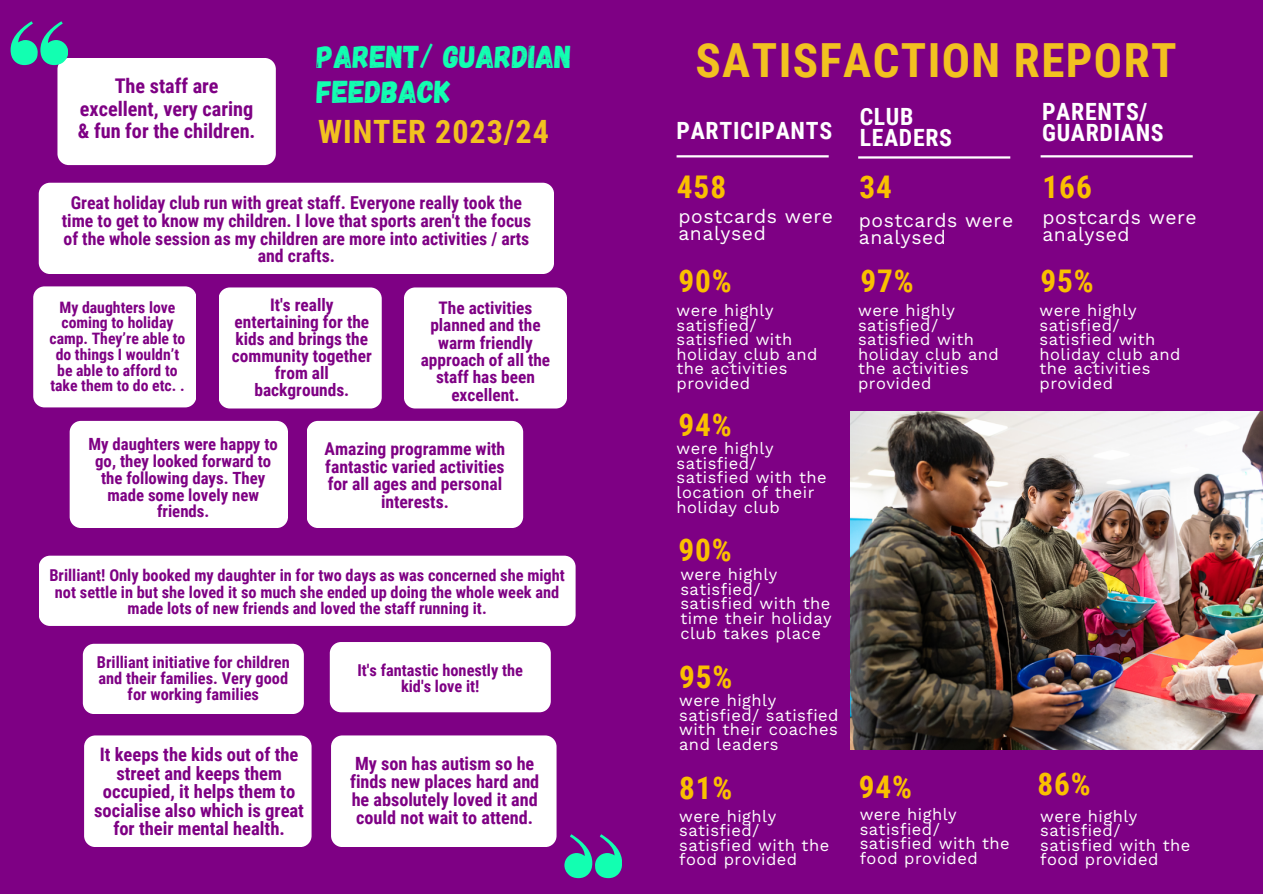
<style>
.page{position:relative;width:1263px;height:894px;background:#fff}
.page>*{position:absolute;margin:0;border:0;box-sizing:border-box;transform-origin:0 0}
.t1{font:700 47.1px "Roboto Condensed";letter-spacing:.03em;color:#f2c120}
.t2{font:700 32.1px "Roboto Condensed";letter-spacing:.03em;color:#f2c120}
.t3{font:31.5px/34.7px "Gagalin";color:#12ffb1}
.t4{font:700 31.35px "Roboto Condensed";color:#fac000}
.t5{font:700 31.2px "Roboto Condensed";letter-spacing:.03em;color:#fac000}
.t6{font:700 23.7px/21.6px "Roboto Condensed";letter-spacing:.03em;color:#fff}
.t7{font:700 20.25px/22.5px "Roboto Condensed";color:#7e0084;text-align:center}
.t8{font:19.35px/16.8px "Work Sans";letter-spacing:.03em;color:#fff}
.t9{font:700 18.6px/18.3px "Roboto Condensed";color:#7e0084;text-align:center}
.t10{font:700 18.15px/18px "Roboto Condensed";color:#7e0084;text-align:center}
.t11{font:700 17.85px/17.7px "Roboto Condensed";color:#7e0084;text-align:center}
.t12{font:700 17.7px/17.5px "Roboto Condensed";color:#7e0084;text-align:center}
.t13{font:700 17.4px/17.1px "Roboto Condensed";color:#7e0084;text-align:center}
.t14{font:700 17.25px/17.2px "Roboto Condensed";color:#7e0084;text-align:center}
.t15{font:700 16.8px/16.8px "Roboto Condensed";color:#7e0084;text-align:center}
.t16{font:16.5px/14.7px "Work Sans";letter-spacing:.03em;color:#fff}
.t17{font:700 16.35px/16.2px "Roboto Condensed";color:#7e0084;text-align:center}
.t18{font:700 15.75px/15.8px "Roboto Condensed";color:#7e0084;text-align:center}
</style>
<div class="page">
<div style="left:0;top:0;width:1263px;height:893px;background:#7e0084"></div>
<hr style="left:677px;top:155px;width:152px;height:2px;background:#fff">
<hr style="left:858px;top:156px;width:152px;height:2px;background:#fff">
<hr style="left:1041px;top:155px;width:152px;height:2px;background:#fff">
<div style="left:57px;top:58px;width:219px;height:107px;background:#fff;border-radius:11px"></div>
<div style="left:307px;top:421px;width:216px;height:107px;background:#fff;border-radius:11px"></div>
<div style="left:39px;top:183px;width:515px;height:91px;background:#fff;border-radius:11px"></div>
<div style="left:70px;top:421px;width:218px;height:107px;background:#fff;border-radius:11px"></div>
<div style="left:404px;top:287px;width:163px;height:121px;background:#fff;border-radius:11px"></div>
<div style="left:219px;top:287px;width:163px;height:121px;background:#fff;border-radius:11px"></div>
<div style="left:33px;top:286px;width:163px;height:121px;background:#fff;border-radius:11px"></div>
<svg style="left:11px;top:21px;width:57px;height:44px"></svg>
<div style="left:331px;top:735px;width:226px;height:111px;background:#fff;border-radius:11px"></div>
<svg style="left:565px;top:834px;width:57px;height:43px"></svg>
<div style="left:39px;top:555px;width:537px;height:70px;background:#fff;border-radius:11px"></div>
<div style="left:84px;top:735px;width:227px;height:111px;background:#fff;border-radius:11px"></div>
<div style="left:83px;top:643px;width:221px;height:70px;background:#fff;border-radius:11px"></div>
<div style="left:330px;top:641px;width:221px;height:71px;background:#fff;border-radius:11px"></div>
<img style="left:850px;top:412px;width:413px;height:337px">
<h5 class="t7" style="left:78px;top:75px;width:179px">The staff are excellent, very caring &amp; fun for the children.</h5>
<p class="t3" style="left:317px;top:38px;width:256px">PARENT/ GUARDIAN<br>FEEDBACK</p>
<h2 class="t2" style="left:318px;top:114px;width:232px">WINTER 2023/24</h2>
<p class="t11" style="left:62px;top:194px;width:471px">Great holiday club run with great staff. Everyone really took the time to get to know my children. I love that sports aren't the focus of the whole session as my children are more into activities / arts and crafts.</p>
<h2 class="t18" style="left:49px;top:299px;width:137px">My daughters love coming to holiday camp. They’re able to do things I wouldn’t be able to afford to take them to do etc. .</h2>
<p class="t13" style="left:232px;top:296px;width:141px">It's really entertaining for the kids and brings the community together from all backgrounds.</p>
<h2 class="t14" style="left:421px;top:299px;width:131px">The activities planned and the warm friendly approach of all the staff has been excellent.</h2>
<p class="t15" style="left:89px;top:436px;width:191px">My daughters were happy to go, they looked forward to the following days. They made some lovely new friends.</p>
<p class="t12" style="left:325px;top:440px;width:182px">Amazing programme with fantastic varied activities for all ages and personal interests.</p>
<h3 class="t17" style="left:49px;top:567px;width:517px">Brilliant! Only booked my daughter in for two days as was concerned she might not settle in but she loved it so much she ended up doing the whole week and made lots of new friends and loved the staff running it.</h3>
<p class="t17" style="left:97px;top:654px;width:194px">Brilliant initiative for children and their families. Very good for working families</p>
<h2 class="t9" style="left:94px;top:745px;width:211px">It keeps the kids out of the street and keeps them occupied, it helps them to socialise also which is great for their mental health.</h2>
<p class="t17" style="left:357px;top:662px;width:167px">It's fantastic honestly the kid's love it!</p>
<h2 class="t10" style="left:350px;top:754px;width:191px">My son has autism so he finds new places hard and he absolutely loved it and could not wait to attend.</h2>
<p class="t1" style="left:696px;top:34px;width:482px">SATISFACTION REPORT</p>
<p class="t6" style="left:677px;top:120px;width:157px">PARTICIPANTS</p>
<p class="t5" style="left:677px;top:169px;width:51px">458</p>
<h5 class="t8" style="left:678px;top:208px;width:156px">postcards were analysed</h5>
<h2 class="t5" style="left:678px;top:263px;width:55px">90%</h2>
<p class="t16" style="left:677px;top:303px;width:142px">were highly satisfied/ satisfied with holiday club and the activities provided</p>
<p class="t5" style="left:678px;top:407px;width:55px">94%</p>
<p class="t16" style="left:677px;top:441px;width:152px">were highly satisfied/ satisfied with the location of their holiday club</p>
<h1 class="t5" style="left:678px;top:531px;width:55px">90%</h1>
<h4 class="t16" style="left:680px;top:567px;width:153px">were highly satisfied/ satisfied with the time their holiday club takes place</h4>
<h4 class="t5" style="left:679px;top:658px;width:55px">95%</h4>
<h4 class="t16" style="left:679px;top:692px;width:161px">were highly satisfied/ satisfied with their coaches and leaders</h4>
<p class="t5" style="left:679px;top:770px;width:55px">81%</p>
<h2 class="t16" style="left:679px;top:808px;width:152px">were highly satisfied/ satisfied with the food provided</h2>
<p class="t6" style="left:860px;top:106px;width:94px">CLUB<br>LEADERS</p>
<p class="t6" style="left:1042px;top:101px;width:123px">PARENTS/<br>GUARDIANS</p>
<h2 class="t5" style="left:859px;top:169px;width:34px">34</h2>
<p class="t8" style="left:859px;top:212px;width:156px">postcards were analysed</p>
<h2 class="t5" style="left:860px;top:263px;width:55px">97%</h2>
<p class="t16" style="left:858px;top:303px;width:142px">were highly satisfied/ satisfied with holiday club and the activities provided</p>
<h6 class="t4" style="left:1042px;top:169px;width:51px">166</h6>
<h6 class="t8" style="left:1042px;top:209px;width:156px">postcards were analysed</h6>
<h2 class="t5" style="left:1041px;top:263px;width:55px">95%</h2>
<h6 class="t16" style="left:1039px;top:303px;width:142px">were highly satisfied/ satisfied with holiday club and the activities provided</h6>
<h2 class="t5" style="left:859px;top:768px;width:55px">94%</h2>
<p class="t16" style="left:860px;top:806px;width:152px">were highly satisfied/ satisfied with the food provided</p>
<p class="t5" style="left:1037px;top:765px;width:55px">86%</p>
<p class="t16" style="left:1040px;top:808px;width:152px">were highly satisfied/ satisfied with the food provided</p>
</div>
